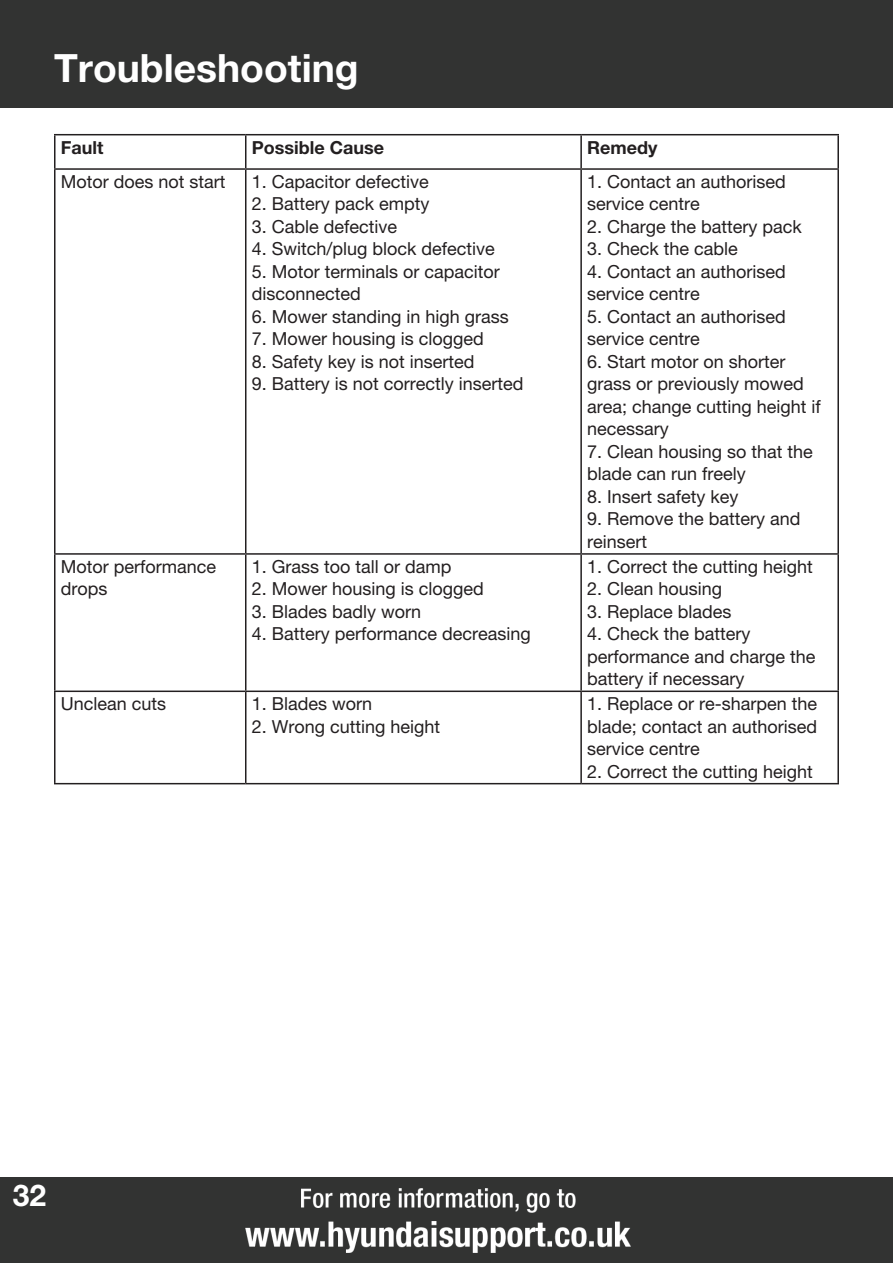
<style>
.page{position:relative;width:893px;height:1263px;background:#fff}
.page>*{position:absolute;margin:0;border:0;box-sizing:border-box;transform-origin:0 0}
.t1{font:700 39px "Helvetica Neue LT Pro";color:#fff}
.t2{font:700 30px "Helvetica Neue LT Pro";color:#fff}
.t3{font:18px/22.5px "Helvetica Neue LT Pro";color:#231f20}
.t4{font:700 18px "Helvetica Neue LT Pro";color:#231f20}
</style>
<div class="page">
<div style="left:0;top:0;width:893px;height:107px;background:#323332"></div>
<div style="left:0;top:1178px;width:893px;height:85px;background:#323332"></div>
<img style="left:245px;top:1188px;width:386px;height:65px">
<hr style="left:54px;top:134px;width:192px;height:1px;background:#231f20">
<hr style="left:54px;top:135px;width:2px;height:33px;background:#231f20">
<hr style="left:246px;top:134px;width:335px;height:1px;background:#231f20">
<hr style="left:245px;top:135px;width:1px;height:33px;background:#231f20">
<hr style="left:581px;top:134px;width:258px;height:1px;background:#231f20">
<hr style="left:580px;top:135px;width:2px;height:33px;background:#231f20">
<hr style="left:837px;top:135px;width:2px;height:33px;background:#231f20">
<hr style="left:54px;top:168px;width:192px;height:2px;background:#231f20">
<hr style="left:54px;top:170px;width:2px;height:383px;background:#231f20">
<hr style="left:246px;top:168px;width:335px;height:2px;background:#231f20">
<hr style="left:245px;top:170px;width:1px;height:383px;background:#231f20">
<hr style="left:581px;top:168px;width:258px;height:2px;background:#231f20">
<hr style="left:580px;top:170px;width:2px;height:383px;background:#231f20">
<hr style="left:837px;top:170px;width:2px;height:383px;background:#231f20">
<hr style="left:54px;top:553px;width:192px;height:2px;background:#231f20">
<hr style="left:54px;top:555px;width:2px;height:135px;background:#231f20">
<hr style="left:246px;top:553px;width:335px;height:2px;background:#231f20">
<hr style="left:245px;top:555px;width:1px;height:135px;background:#231f20">
<hr style="left:581px;top:553px;width:258px;height:2px;background:#231f20">
<hr style="left:580px;top:555px;width:2px;height:135px;background:#231f20">
<hr style="left:837px;top:555px;width:2px;height:135px;background:#231f20">
<hr style="left:54px;top:690px;width:192px;height:2px;background:#231f20">
<hr style="left:54px;top:692px;width:2px;height:91px;background:#231f20">
<hr style="left:246px;top:690px;width:335px;height:2px;background:#231f20">
<hr style="left:245px;top:692px;width:1px;height:91px;background:#231f20">
<hr style="left:581px;top:690px;width:258px;height:2px;background:#231f20">
<hr style="left:580px;top:692px;width:2px;height:91px;background:#231f20">
<hr style="left:837px;top:692px;width:2px;height:91px;background:#231f20">
<hr style="left:54px;top:783px;width:192px;height:1px;background:#231f20">
<hr style="left:246px;top:783px;width:335px;height:1px;background:#231f20">
<hr style="left:581px;top:783px;width:258px;height:1px;background:#231f20">
<p class="t1" style="left:54px;top:44px;width:306px">Troubleshooting</p>
<p class="t4" style="left:61px;top:136px;width:44px">Fault</p>
<p class="t4" style="left:252px;top:136px;width:134px">Possible Cause</p>
<p class="t4" style="left:587px;top:136px;width:72px">Remedy</p>
<p class="t3" style="left:61px;top:170px;width:166px">Motor does not start</p>
<p class="t3" style="left:252px;top:170px;width:179px">1. Capacitor defective</p>
<p class="t3" style="left:252px;top:192px;width:179px">2. Battery pack empty</p>
<p class="t3" style="left:252px;top:215px;width:147px">3. Cable defective</p>
<p class="t3" style="left:252px;top:237px;width:245px">4. Switch/plug block defective</p>
<p class="t3" style="left:252px;top:260px;width:250px">5. Motor terminals or capacitor</p>
<p class="t3" style="left:252px;top:282px;width:111px">disconnected</p>
<p class="t3" style="left:252px;top:305px;width:259px">6. Mower standing in high grass</p>
<p class="t3" style="left:252px;top:327px;width:234px">7. Mower housing is clogged</p>
<p class="t3" style="left:252px;top:350px;width:224px">8. Safety key is not inserted</p>
<p class="t3" style="left:252px;top:372px;width:273px">9. Battery is not correctly inserted</p>
<p class="t3" style="left:587px;top:170px;width:200px">1. Contact an authorised</p>
<p class="t3" style="left:587px;top:192px;width:114px">service centre</p>
<p class="t3" style="left:587px;top:215px;width:216px">2. Charge the battery pack</p>
<p class="t3" style="left:587px;top:237px;width:152px">3. Check the cable</p>
<p class="t3" style="left:587px;top:260px;width:200px">4. Contact an authorised</p>
<p class="t3" style="left:587px;top:282px;width:114px">service centre</p>
<p class="t3" style="left:587px;top:305px;width:200px">5. Contact an authorised</p>
<p class="t3" style="left:587px;top:327px;width:114px">service centre</p>
<p class="t3" style="left:587px;top:350px;width:235px">6. Start motor on shorter grass or previously mowed area; change cutting height if necessary</p>
<p class="t3" style="left:587px;top:440px;width:227px">7. Clean housing so that the blade can run freely</p>
<p class="t3" style="left:587px;top:485px;width:153px">8. Insert safety key</p>
<p class="t3" style="left:587px;top:507px;width:215px">9. Remove the battery and reinsert</p>
<p class="t3" style="left:61px;top:555px;width:157px">Motor performance drops</p>
<p class="t3" style="left:252px;top:555px;width:201px">1. Grass too tall or damp</p>
<p class="t3" style="left:252px;top:577px;width:234px">2. Mower housing is clogged</p>
<p class="t3" style="left:252px;top:600px;width:171px">3. Blades badly worn</p>
<p class="t3" style="left:252px;top:622px;width:281px">4. Battery performance decreasing</p>
<p class="t3" style="left:61px;top:692px;width:107px">Unclean cuts</p>
<p class="t3" style="left:252px;top:692px;width:122px">1. Blades worn</p>
<p class="t3" style="left:252px;top:715px;width:190px">2. Wrong cutting height</p>
<p class="t3" style="left:587px;top:555px;width:227px">1. Correct the cutting height</p>
<p class="t3" style="left:587px;top:577px;width:137px">2. Clean housing</p>
<p class="t3" style="left:587px;top:600px;width:146px">3. Replace blades</p>
<p class="t3" style="left:587px;top:622px;width:165px">4. Check the battery</p>
<p class="t3" style="left:587px;top:645px;width:230px">performance and charge the battery if necessary</p>
<p class="t3" style="left:587px;top:692px;width:232px;text-align:justify">1. Replace or re-sharpen the blade; contact an authorised service centre</p>
<p class="t3" style="left:587px;top:760px;width:227px">2. Correct the cutting height</p>
<p class="t2" style="left:13px;top:1176px;width:35px">32</p>
</div>
